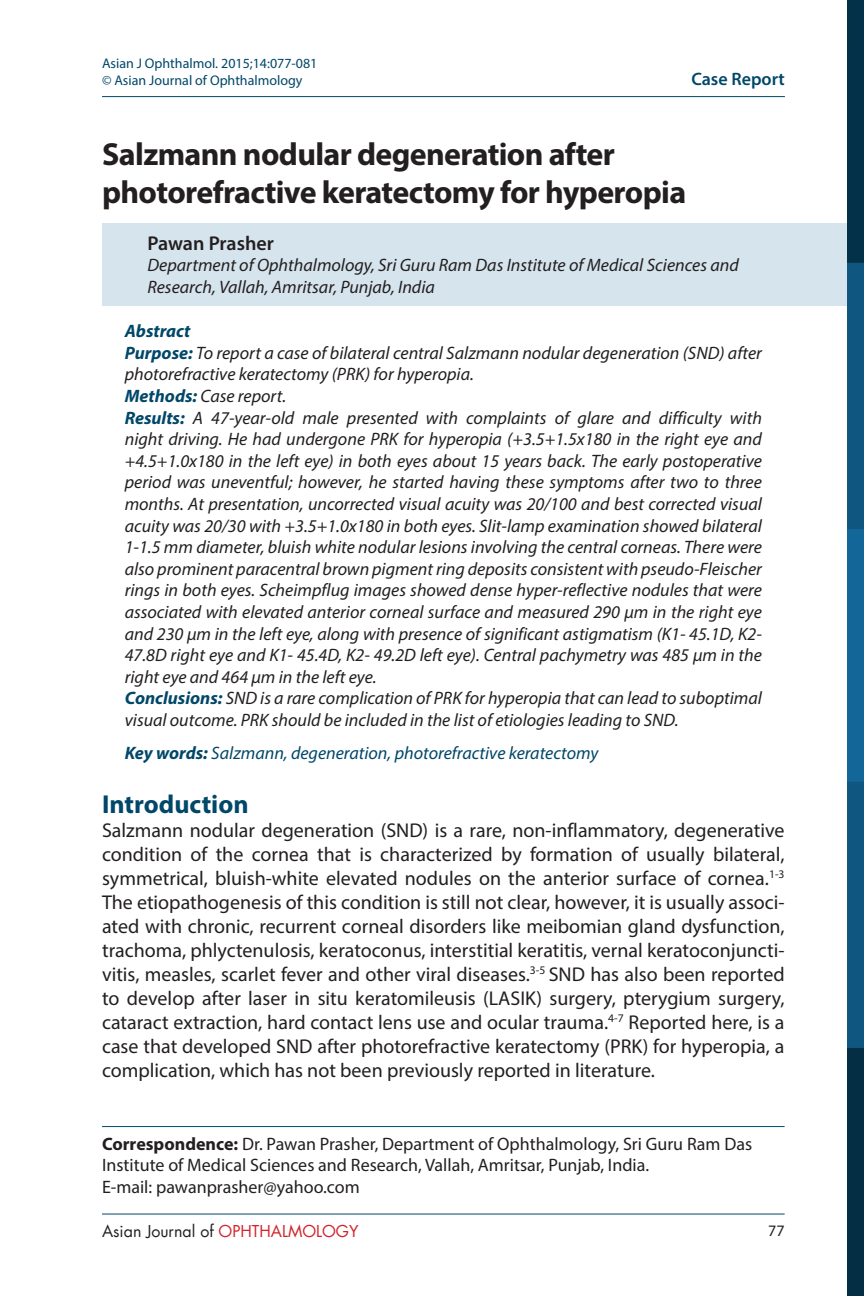
<style>
.page{position:relative;width:864px;height:1296px;background:#fff}
.page>*{position:absolute;margin:0;border:0;box-sizing:border-box;transform-origin:0 0}
.Titel_artikel{font:700 32px/38.4px "Myriad Pro";letter-spacing:-.02em;color:#231f20}
.subheading{font:700 26px "Myriad Pro";color:#004769}
.body_text_no_indent{font:20px/24px "Myriad Pro";color:#231f20;text-align:justify}
.author_names{font:600 20px "Myriad Pro";letter-spacing:-.005em;color:#231f20}
.abstract{font:italic 18px/21.6px "Myriad Pro";color:#231f20}
.correspondence{font:18px/21.6px "Myriad Pro";color:#231f20}
.author_departments{font:italic 18px/21.6px "Myriad Pro";color:#231f20}
.keywords{font:italic 18px "Myriad Pro";color:#004769}
.master_header_txt{font:600 18px "Myriad Pro";color:#004769}
.abstract-2{font:italic 700 18px "Myriad Pro";color:#004769}
.master_bottom_txt{font:16px "Futura LT";color:#231f20}
.master_page_numb{font:16px "Myriad Pro";color:#231f20}
.biblio_gegevens_top{font:14px "Myriad Pro";color:#004769}
.s1{font-weight:700;color:#004769}
.s2{font-weight:700}
.s3{color:#d1232a}
</style>
<div class="page">
<hr style="left:102px;top:1214px;width:683px;height:1px;background:#004769">
<div style="left:102px;top:223px;width:762px;height:83px;background:#d5e4ed"></div>
<hr style="left:102px;top:1126px;width:683px;height:1px;background:#004769">
<hr style="left:102px;top:96px;width:683px;height:1px;background:#004769">
<img style="left:847px;top:0;width:17px;height:1296px">
<p class="biblio_gegevens_top" style="left:102px;top:55px;width:217px">Asian J Ophthalmol. 2015;14:077-081</p>
<p class="biblio_gegevens_top" style="left:102px;top:71px;width:202px">© Asian Journal of Ophthalmology</p>
<p class="master_header_txt" style="left:691px;top:67px;width:95px">Case Report</p>
<p class="Titel_artikel" style="left:102px;top:134px;width:586px">Salzmann nodular degeneration after photorefractive keratectomy for hyperopia</p>
<p class="author_names" style="left:147px;top:230px;width:128px">Pawan Prasher</p>
<p class="author_departments" style="left:147px;top:254px;width:593px">Department of Ophthalmology, Sri Guru Ram Das Institute of Medical Sciences and<br>Research, Vallah, Amritsar, Punjab, India</p>
<p class="abstract-2" style="left:125px;top:319px;width:67px">Abstract</p>
<p class="abstract" style="left:125px;top:342px;width:639px"><span class="s1">Purpose:</span> To report a case of bilateral central Salzmann nodular degeneration (SND) after photorefractive keratectomy (PRK) for hyperopia.</p>
<p class="abstract" style="left:125px;top:385px;width:163px"><span class="s1">Methods:</span> Case report.</p>
<p class="abstract" style="left:125px;top:406px;width:639px;text-align:justify"><span class="s1">Results:</span> A 47-year-old male presented with complaints of glare and difficulty with night driving. He had undergone PRK for hyperopia (+3.5+1.5x180 in the right eye and +4.5+1.0x180 in the left eye) in both eyes about 15 years back. The early postoperative period was uneventful; however, he started having these symptoms after two to three months. At presentation, uncorrected visual acuity was 20/100 and best corrected visual acuity was 20/30 with +3.5+1.0x180 in both eyes. Slit-lamp examination showed bilateral 1-1.5 mm diameter, bluish white nodular lesions involving the central corneas. There were also prominent paracentral brown pigment ring deposits consistent with pseudo-Fleischer rings in both eyes. Scheimpflug images showed dense hyper-reflective nodules that were associated with elevated anterior corneal surface and measured 290 μm in the right eye and 230 μm in the left eye, along with presence of significant astigmatism (K1- 45.1D, K2- 47.8D right eye and K1- 45.4D, K2- 49.2D left eye). Central pachymetry was 485 μm in the right eye and 464 μm in the left eye.</p>
<p class="abstract" style="left:125px;top:687px;width:639px"><span class="s1">Conclusions:</span> SND is a rare complication of PRK for hyperopia that can lead to suboptimal visual outcome. PRK should be included in the list of etiologies leading to SND.</p>
<p class="keywords" style="left:125px;top:742px;width:475px"><span class="s2">Key words:</span> Salzmann, degeneration, photorefractive keratectomy</p>
<p class="subheading" style="left:102px;top:787px;width:148px">Introduction</p>
<p class="body_text_no_indent" style="left:102px;top:818px;width:684px">Salzmann nodular degeneration (SND) is a rare, non-inflammatory, degenerative condition of the cornea that is characterized by formation of usually bilateral, symmetrical, bluish-white elevated nodules on the anterior surface of cornea.<sup>1-3<br></sup>The etiopathogenesis of this condition is still not clear, however, it is usually associ&shy;ated with chronic, recurrent corneal disorders like meibomian gland dysfunction, trachoma, phlyctenulosis, keratoconus, interstitial keratitis, vernal keratoconjuncti&shy;vitis, measles, scarlet fever and other viral diseases.<sup>3-5</sup> SND has also been reported to develop after laser in situ keratomileusis (LASIK) surgery, pterygium surgery, cataract extraction, hard contact lens use and ocular trauma.<sup>4-7</sup> Reported here, is a case that developed SND after photorefractive keratectomy (PRK) for hyperopia, a complication, which has not been previously reported in literature.</p>
<p class="correspondence" style="left:102px;top:1133px;width:652px"><span class="s2">Correspondence:</span> Dr. Pawan Prasher, Department of Ophthalmology, Sri Guru Ram Das<br>Institute of Medical Sciences and Research, Vallah, Amritsar, Punjab, India.<br>E-mail: pawanprasher@yahoo.com</p>
<p class="master_bottom_txt" style="left:102px;top:1221px;width:258px">Asian Journal of <span class="s3">OPHTHALMOLOGY</span></p>
<p class="master_page_numb" style="left:768px;top:1221px;width:18px">77</p>
</div>
